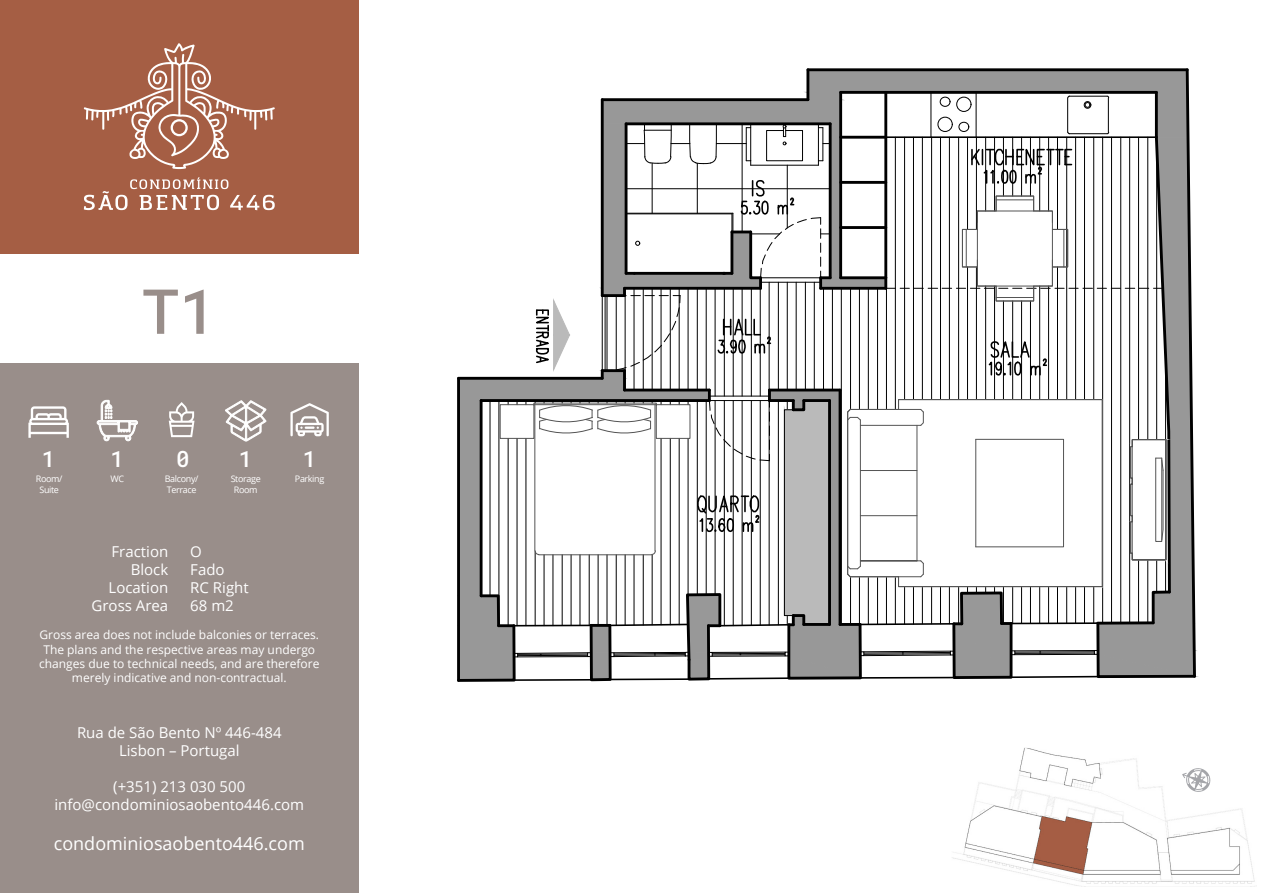
<style>
.page{position:relative;width:1263px;height:893px;background:#fff}
.page>*{position:absolute;margin:0;border:0;box-sizing:border-box;transform-origin:0 0}
.t1{font:62.1px "Roboto Mono";color:#998e8a}
.t2{font:22.5px "Roboto Mono";color:#fff}
.t3{font:18px "Open Sans";color:#fff}
.t4{font:15px/18px "Open Sans";color:#fff;text-align:center}
.t5{font:12px/14.4px "Open Sans";color:#fff;text-align:center}
.t6{font:9px/10.8px "Open Sans";letter-spacing:-.04em;color:#fff;text-align:center}
</style>
<div class="page">
<div style="left:0;top:363px;width:359px;height:530px;background:#998e8a"></div>
<svg style="left:28px;top:406px;width:41px;height:32px"></svg>
<svg style="left:290px;top:403px;width:39px;height:33px"></svg>
<svg style="left:169px;top:402px;width:25px;height:35px"></svg>
<svg style="left:225px;top:400px;width:41px;height:41px"></svg>
<svg style="left:97px;top:400px;width:41px;height:42px"></svg>
<svg style="left:457px;top:68px;width:739px;height:614px"></svg>
<div style="left:0;top:0;width:359px;height:254px;background:#a55e44"></div>
<img style="left:952px;top:748px;width:303px;height:139px">
<svg style="left:1182px;top:767px;width:30px;height:26px"></svg>
<svg style="left:83px;top:43px;width:192px;height:126px"></svg>
<svg style="left:84px;top:177px;width:191px;height:33px"></svg>
<p class="t1" style="left:142px;top:269px;width:76px">T1</p>
<p class="t2" style="left:42px;top:444px;width:15px">1</p>
<p class="t2" style="left:111px;top:444px;width:15px">1</p>
<p class="t2" style="left:176px;top:444px;width:15px">0</p>
<p class="t2" style="left:239px;top:444px;width:15px">1</p>
<p class="t2" style="left:303px;top:444px;width:15px">1</p>
<p class="t6" style="left:36px;top:473px;width:28px">Room/</p>
<p class="t6" style="left:39px;top:484px;width:21px">Suite</p>
<p class="t6" style="left:165px;top:473px;width:35px">Balcony/</p>
<p class="t6" style="left:295px;top:473px;width:31px">Parking</p>
<p class="t6" style="left:167px;top:484px;width:31px">Terrace</p>
<p class="t6" style="left:111px;top:473px;width:15px">WC</p>
<p class="t6" style="left:231px;top:473px;width:32px">Storage<br>Room</p>
<p class="t4" style="left:92px;top:543px;width:78px;text-align:right">Fraction<br>Block<br>Location<br>Gross Area</p>
<p class="t4" style="left:190px;top:543px;width:13px">O</p>
<p class="t4" style="left:190px;top:561px;width:36px">Fado</p>
<p class="t4" style="left:190px;top:579px;width:60px">RC Right</p>
<p class="t4" style="left:190px;top:597px;width:45px">68 m2</p>
<p class="t5" style="left:39px;top:627px;width:282px">Gross area does not include balconies or terraces.<br>The plans and the respective areas may undergo changes due to technical needs, and are therefore merely indicative and non-contractual.</p>
<p class="t4" style="left:77px;top:723px;width:206px">Rua de São Bento Nº 446-484<br>Lisbon – Portugal</p>
<p class="t4" style="left:54px;top:777px;width:251px">(+351) 213 030 500 info@condominiosaobento446.com</p>
<h3 class="t3" style="left:54px;top:831px;width:252px">condominiosaobento446.com</h3>
</div>
